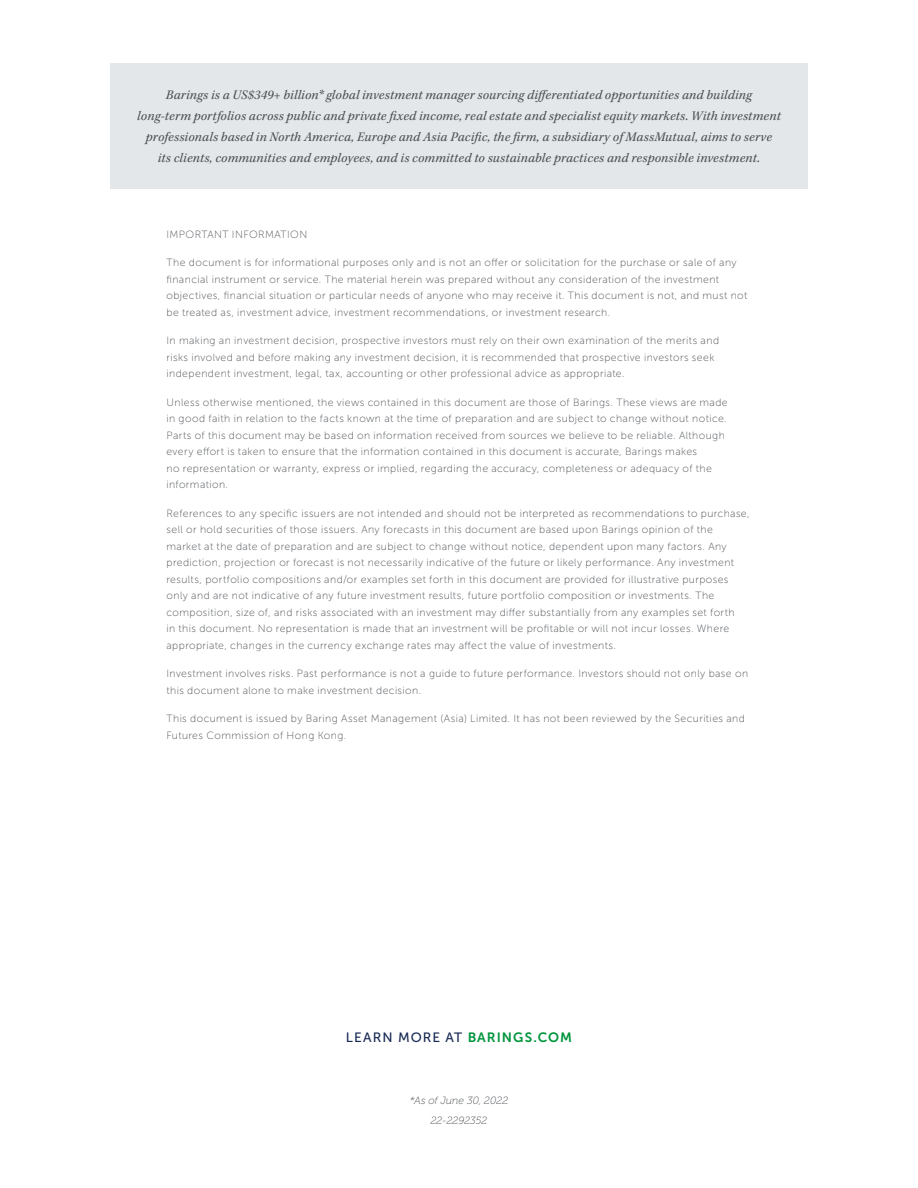
<style>
.page{position:relative;width:918px;height:1188px;background:#fff}
.page>*{position:absolute;margin:0;border:0;box-sizing:border-box;transform-origin:0 0}
.t1{font:italic 13.5px/21px "Kepler Std";letter-spacing:.015em;color:#4b4f54;text-align:center}
.t2{font:13.5px "Museo Sans 500";letter-spacing:.075em;color:#182a54}
.t3{font:10.5px/16.5px "Museo Sans 100";letter-spacing:.04em;color:#4b4f54}
.t4{font:italic 10.5px "Museo 100";letter-spacing:.015em;color:#4b4f54}
.s1{font-family:"Museo Sans 700";color:#00953b}
</style>
<div class="page">
<div style="left:110px;top:64px;width:698px;height:125px;background:#e4e7e9"></div>
<p class="t1" style="left:137px;top:85px;width:645px">Barings is a US$349+ billion* global investment manager sourcing differentiated opportunities and building<br>long-term portfolios across public and private fixed income, real estate and specialist equity markets. With investment professionals based in North America, Europe and Asia Pacific, the firm, a subsidiary of MassMutual, aims to serve<br>its clients, communities and employees, and is committed to sustainable practices and responsible investment.</p>
<p class="t3" style="left:166px;top:226px;width:142px">IMPORTANT INFORMATION</p>
<p class="t3" style="left:166px;top:254px;width:582px">The document is for informational purposes only and is not an offer or solicitation for the purchase or sale of any financial instrument or service. The material herein was prepared without any consideration of the investment objectives, financial situation or particular needs of anyone who may receive it. This document is not, and must not be treated as, investment advice, investment recommendations, or investment research.</p>
<p class="t3" style="left:166px;top:332px;width:554px">In making an investment decision, prospective investors must rely on their own examination of the merits and risks involved and before making any investment decision, it is recommended that prospective investors seek independent investment, legal, tax, accounting or other professional advice as appropriate.</p>
<p class="t3" style="left:166px;top:394px;width:563px">Unless otherwise mentioned, the views contained in this document are those of Barings. These views are made in good faith in relation to the facts known at the time of preparation and are subject to change without notice.<br>Parts of this document may be based on information received from sources we believe to be reliable. Although every effort is taken to ensure that the information contained in this document is accurate, Barings makes<br>no representation or warranty, express or implied, regarding the accuracy, completeness or adequacy of the information.</p>
<p class="t3" style="left:166px;top:505px;width:585px">References to any specific issuers are not intended and should not be interpreted as recommendations to purchase, sell or hold securities of those issuers. Any forecasts in this document are based upon Barings opinion of the market at the date of preparation and are subject to change without notice, dependent upon many factors. Any prediction, projection or forecast is not necessarily indicative of the future or likely performance. Any investment results, portfolio compositions and/or examples set forth in this document are provided for illustrative purposes only and are not indicative of any future investment results, future portfolio composition or investments. The composition, size of, and risks associated with an investment may differ substantially from any examples set forth<br>in this document. No representation is made that an investment will be profitable or will not incur losses. Where appropriate, changes in the currency exchange rates may affect the value of investments.</p>
<p class="t3" style="left:166px;top:665px;width:583px">Investment involves risks. Past performance is not a guide to future performance. Investors should not only base on this document alone to make investment decision.</p>
<p class="t3" style="left:166px;top:710px;width:580px">This document is issued by Baring Asset Management (Asia) Limited. It has not been reviewed by the Securities and<br>Futures Commission of Hong Kong.</p>
<p class="t2" style="left:346px;top:1030px;width:228px">LEARN MORE AT <span class="s1">BARINGS.COM</span></p>
<p class="t4" style="left:410px;top:1094px;width:100px">*As of June 30, 2022</p>
<p class="t4" style="left:431px;top:1115px;width:58px">22-2292352</p>
</div>
